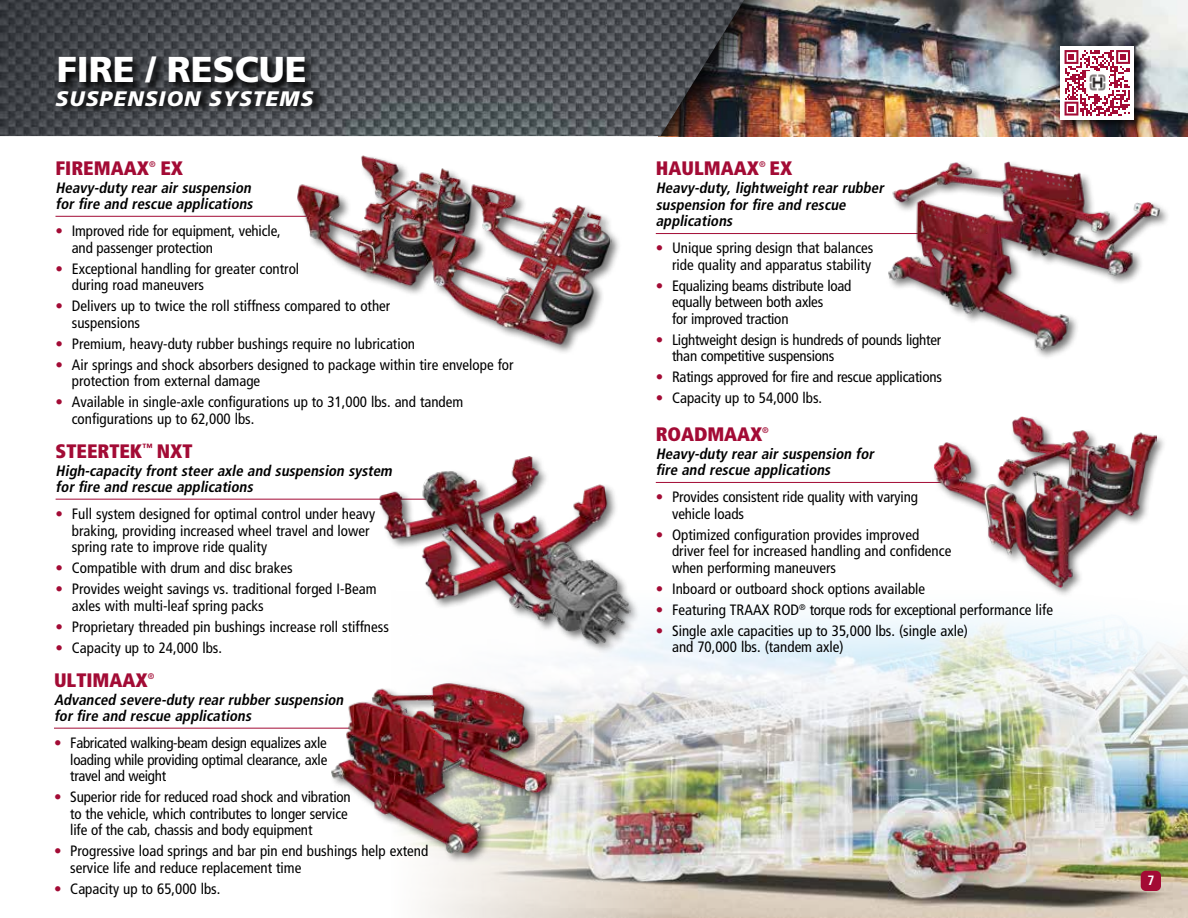
<style>
.page{position:relative;width:1188px;height:918px;background:#fff}
.page>*{position:absolute;margin:0;border:0;box-sizing:border-box;transform-origin:0 0}
.t1{font:900 36px "Frutiger LT Std";color:#fff}
.t2{font:italic 900 21px "Frutiger LT Std";letter-spacing:.05em;color:#fff}
.t3{font:900 condensed 19.5px "Frutiger LT Std";color:#a30b35}
.t4{font:condensed 15px/16.5px "Frutiger LT Std";color:#000}
.t5{font:italic 700 condensed 15px/16.5px "Frutiger LT Std";color:#000}
.t6{font:700 condensed 13.5px "Frutiger LT Std";color:#fff}
.t7{font:900 condensed 8.25px "Frutiger LT Std";color:#ac2449}
.s1{color:#a30b35}
</style>
<div class="page">
<img style="left:710px;top:481px;width:478px;height:437px">
<img style="left:425px;top:481px;width:285px;height:437px">
<div style="left:1141px;top:871px;width:20px;height:20px;background:#a30b35;border-radius:5px"></div>
<hr style="left:656px;top:233px;width:390px;height:1px;background:#a30b35">
<hr style="left:656px;top:482px;width:406px;height:1px;background:#a30b35">
<img style="left:840px;top:0;width:348px;height:136px">
<img style="left:744px;top:0;width:96px;height:136px">
<img style="left:0;top:0;width:744px;height:136px">
<svg style="left:57px;top:54px;width:260px;height:32px"></svg>
<div style="left:56px;top:86px;width:271px;height:29px;background:#000;opacity:.9"></div>
<hr style="left:56px;top:216px;width:473px;height:1px;background:#a30b35">
<div style="left:296px;top:154px;width:325px;height:201px;background:#000;opacity:.55"></div>
<img style="left:296px;top:154px;width:316px;height:193px">
<hr style="left:56px;top:499px;width:402px;height:1px;background:#a30b35">
<hr style="left:54px;top:728px;width:430px;height:1px;background:#a30b35">
<div style="left:330px;top:681px;width:229px;height:183px;background:#000;opacity:.55"></div>
<img style="left:330px;top:681px;width:221px;height:173px">
<div style="left:1058px;top:44px;width:88px;height:88px;background:#000;opacity:.75"></div>
<div style="left:1061px;top:46px;width:73px;height:74px;background:#fff"></div>
<svg style="left:1065px;top:50px;width:65px;height:66px"></svg>
<img style="left:1086px;top:72px;width:22px;height:22px">
<div style="left:378px;top:454px;width:263px;height:200px;background:#000;opacity:.55"></div>
<img style="left:378px;top:456px;width:252px;height:189px">
<div style="left:950px;top:479px;width:226px;height:13px;background:#fff"></div>
<img style="left:859px;top:161px;width:309px;height:196px">
<div style="left:932px;top:415px;width:235px;height:183px;background:#fff"></div>
<img style="left:933px;top:417px;width:223px;height:170px">
<h1 class="t1" style="left:57px;top:48px;width:252px">FIRE / RESCUE</h1>
<h2 class="t2" style="left:56px;top:86px;width:259px">SUSPENSION SYSTEMS</h2>
<h3 class="t3" style="left:56px;top:156px;width:129px">FIREMAAX<sup>®</sup> EX</h3>
<p class="t5" style="left:56px;top:179px;width:202px">Heavy-duty rear air suspension for fire and rescue applications</p>
<p class="t4" style="left:72px;top:223px;width:210px;text-indent:-16px"><span class="s1">•</span> Improved ride for equipment, vehicle, and passenger protection</p>
<p class="t4" style="left:72px;top:260px;width:229px;text-indent:-16px"><span class="s1">•</span> Exceptional handling for greater control during road maneuvers</p>
<p class="t4" style="left:72px;top:298px;width:320px;text-indent:-16px"><span class="s1">•</span> Delivers up to twice the roll stiffness compared to other suspensions</p>
<p class="t4" style="left:56px;top:335px;width:361px"><span class="s1">•</span> Premium, heavy-duty rubber bushings require no lubrication</p>
<p class="t4" style="left:72px;top:356px;width:443px;text-indent:-16px"><span class="s1">•</span> Air springs and shock absorbers designed to package within tire envelope for protection from external damage</p>
<p class="t4" style="left:72px;top:394px;width:393px;text-indent:-16px"><span class="s1">•</span> Available in single-axle configurations up to 31,000 lbs. and tandem configurations up to 62,000 lbs.</p>
<h3 class="t3" style="left:56px;top:439px;width:139px">STEERTEK<sup>™</sup> NXT</h3>
<p class="t5" style="left:56px;top:462px;width:341px">High-capacity front steer axle and suspension system for fire and rescue applications</p>
<p class="t4" style="left:72px;top:506px;width:305px;text-indent:-16px"><span class="s1">•</span> Full system designed for optimal control under heavy braking, providing increased wheel travel and lower spring rate to improve ride quality</p>
<p class="t4" style="left:56px;top:560px;width:239px"><span class="s1">•</span> Compatible with drum and disc brakes</p>
<p class="t4" style="left:72px;top:581px;width:306px;text-indent:-16px"><span class="s1">•</span> Provides weight savings vs. traditional forged I-Beam axles with multi-leaf spring packs</p>
<p class="t4" style="left:56px;top:618px;width:335px"><span class="s1">•</span> Proprietary threaded pin bushings increase roll stiffness</p>
<p class="t4" style="left:56px;top:639px;width:168px"><span class="s1">•</span> Capacity up to 24,000 lbs.</p>
<h3 class="t3" style="left:54px;top:668px;width:95px">ULTIMAAX</h3>
<p class="t7" style="left:148px;top:671px;width:8px">®</p>
<p class="t5" style="left:54px;top:691px;width:294px">Advanced severe-duty rear rubber suspension for fire and rescue applications</p>
<p class="t4" style="left:70px;top:735px;width:259px;text-align:justify;text-indent:-16px"><span class="s1">•</span> Fabricated walking-beam design equalizes axle loading while providing optimal clearance, axle travel and weight</p>
<p class="t4" style="left:70px;top:789px;width:282px;text-indent:-16px"><span class="s1">•</span> Superior ride for reduced road shock and vibration to the vehicle, which contributes to longer service life of the cab, chassis and body equipment</p>
<p class="t4" style="left:70px;top:843px;width:360px;text-indent:-16px"><span class="s1">•</span> Progressive load springs and bar pin end bushings help extend service life and reduce replacement time</p>
<p class="t4" style="left:54px;top:880px;width:168px"><span class="s1">•</span> Capacity up to 65,000 lbs.</p>
<h3 class="t3" style="left:656px;top:157px;width:105px">HAULMAAX</h3>
<p class="t7" style="left:759px;top:160px;width:8px">®</p>
<h3 class="t3" style="left:770px;top:157px;width:24px">EX</h3>
<p class="t5" style="left:656px;top:180px;width:233px">Heavy-duty, lightweight rear rubber suspension for fire and rescue applications</p>
<p class="t4" style="left:656px;top:240px;width:219px;text-align:right"><span class="s1">•</span> Unique spring design that balances ride quality and apparatus stability</p>
<p class="t4" style="left:672px;top:278px;width:181px;text-indent:-16px"><span class="s1">•</span> Equalizing beams distribute load equally between both axles<br>for improved traction</p>
<p class="t4" style="left:672px;top:332px;width:271px;text-indent:-16px"><span class="s1">•</span> Lightweight design is hundreds of pounds lighter than competitive suspensions</p>
<p class="t4" style="left:656px;top:369px;width:288px"><span class="s1">•</span> Ratings approved for fire and rescue applications</p>
<p class="t4" style="left:656px;top:390px;width:168px"><span class="s1">•</span> Capacity up to 54,000 lbs.</p>
<h3 class="t3" style="left:656px;top:422px;width:108px">ROADMAAX</h3>
<p class="t7" style="left:762px;top:425px;width:8px">®</p>
<p class="t5" style="left:656px;top:445px;width:223px">Heavy-duty rear air suspension for fire and rescue applications</p>
<p class="t4" style="left:672px;top:489px;width:247px;text-indent:-16px"><span class="s1">•</span> Provides consistent ride quality with varying vehicle loads</p>
<p class="t4" style="left:672px;top:526px;width:281px;text-indent:-16px"><span class="s1">•</span> Optimized configuration provides improved driver feel for increased handling and confidence when performing maneuvers</p>
<p class="t4" style="left:656px;top:580px;width:271px"><span class="s1">•</span> Inboard or outboard shock options available</p>
<p class="t4" style="left:656px;top:601px;width:399px"><span class="s1">•</span> Featuring TRAAX ROD<sup>®</sup> torque rods for exceptional performance life</p>
<p class="t4" style="left:672px;top:622px;width:297px;text-indent:-16px"><span class="s1">•</span> Single axle capacities up to 35,000 lbs. (single axle) and 70,000 lbs. (tandem axle)</p>
<p class="t6" style="left:1147px;top:872px;width:9px">97</p>
</div>
